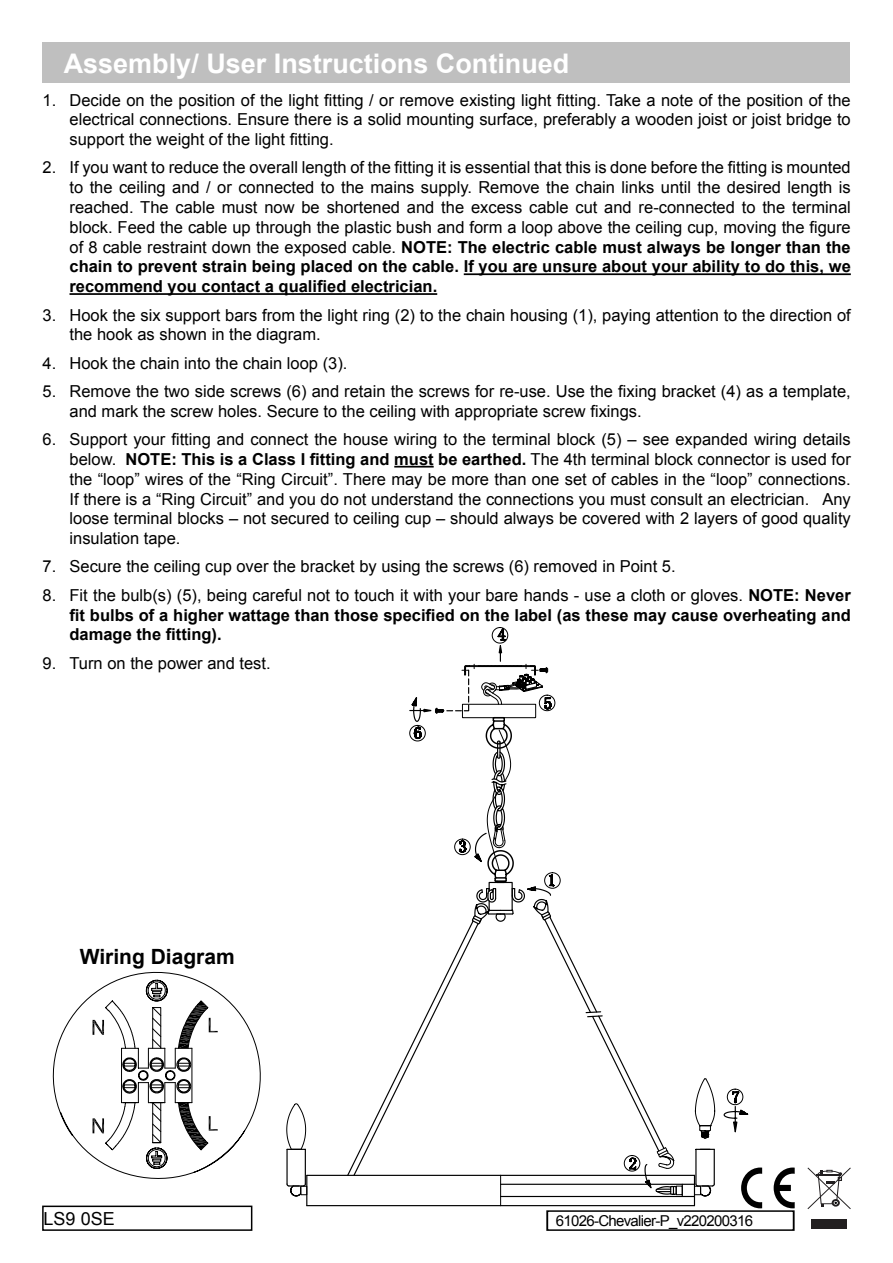
<style>
.page{position:relative;width:893px;height:1263px;background:#fff}
.page>*{position:absolute;margin:0;border:0;box-sizing:border-box;transform-origin:0 0}
.t1{font:700 27px "Arial";color:#fff}
.t2{font:700 21px "Arial";color:#000}
.t3{font:18px "Arial";color:#000}
.t4{font:16.5px/19.8px "Arial";color:#000;text-align:justify}
.t5{font:700 16.5px/19.8px "Arial";color:#000;text-align:justify}
.t6{font:15px "Arial";letter-spacing:-.045em;color:#000}
.s1{font-weight:700}
.s2{font-weight:400}
</style>
<div class="page">
<svg style="left:741px;top:1167px;width:21px;height:41px"></svg>
<svg style="left:774px;top:1167px;width:21px;height:41px"></svg>
<svg style="left:807px;top:1167px;width:44px;height:42px"></svg>
<div style="left:811px;top:1219px;width:36px;height:9px;background:#221f20"></div>
<div style="left:42px;top:1205px;width:210px;height:26px;border:2px solid #000"></div>
<hr style="left:464px;top:273px;width:387px;height:2px;background:#000">
<hr style="left:70px;top:293px;width:367px;height:2px;background:#000">
<div style="left:43px;top:43px;width:807px;height:40px;background:#bfbfbf"></div>
<div style="left:546px;top:1210px;width:248px;height:21px;border:2px solid #000"></div>
<svg style="left:52px;top:971px;width:209px;height:208px"></svg>
<svg style="left:304px;top:1127px;width:81px;height:80px"></svg>
<svg style="left:346px;top:1098px;width:39px;height:79px"></svg>
<hr style="left:694px;top:1175px;width:1px;height:30px;background:#000">
<hr style="left:501px;top:1175px;width:193px;height:1px;background:#000">
<hr style="left:501px;top:1205px;width:193px;height:1px;background:#000">
<hr style="left:714px;top:1149px;width:1px;height:35px;background:#000">
<hr style="left:695px;top:1149px;width:1px;height:35px;background:#000">
<svg style="left:695px;top:1183px;width:20px;height:14px"></svg>
<svg style="left:696px;top:1149px;width:18px;height:1px"></svg>
<hr style="left:286px;top:1149px;width:2px;height:35px;background:#000">
<hr style="left:305px;top:1149px;width:1px;height:35px;background:#000">
<svg style="left:286px;top:1183px;width:21px;height:14px"></svg>
<svg style="left:286px;top:1103px;width:20px;height:47px"></svg>
<hr style="left:501px;top:1196px;width:193px;height:1px;background:#000">
<hr style="left:501px;top:1184px;width:193px;height:1px;background:#000">
<svg style="left:694px;top:1078px;width:55px;height:61px"></svg>
<svg style="left:385px;top:273px;width:298px;height:958px"></svg>
<h1 class="t1" style="left:64px;top:45px;width:507px">Assembly/ User Instructions Continued</h1>
<p class="t4" style="left:70px;top:90px;width:783px;text-indent:-27px">1. Decide on the position of the light fitting / or remove existing light fitting. Take a note of the position of the electrical connections. Ensure there is a solid mounting surface, preferably a wooden joist or joist bridge to support the weight of the light fitting.</p>
<p class="t4" style="left:70px;top:158px;width:783px;text-indent:-27px">2. If you want to reduce the overall length of the fitting it is essential that this is done before the fitting is mounted to the ceiling and / or connected to the mains supply. Remove the chain links until the desired length is reached. The cable must now be shortened and the excess cable cut and re-connected to the terminal block. Feed the cable up through the plastic bush and form a loop above the ceiling cup, moving the figure of 8 cable restraint down the exposed cable. <span class="s1">NOTE: The electric cable must always be longer than the chain to prevent strain being placed on the cable. If you are unsure about your ability to do this, we recommend you contact a qualified electrician.</span></p>
<p class="t4" style="left:70px;top:305px;width:783px;text-indent:-27px">3. Hook the six support bars from the light ring (2) to the chain housing (1), paying attention to the direction of the hook as shown in the diagram.</p>
<p class="t4" style="left:43px;top:353px;width:306px">4. Hook the chain into the chain loop (3).</p>
<p class="t4" style="left:70px;top:381px;width:783px;text-indent:-27px">5. Remove the two side screws (6) and retain the screws for re-use. Use the fixing bracket (4) as a template, and mark the screw holes. Secure to the ceiling with appropriate screw fixings.</p>
<p class="t4" style="left:70px;top:430px;width:783px;text-indent:-27px">6. Support your fitting and connect the house wiring to the terminal block (5) – see expanded wiring details below. <span class="s1">NOTE: This is a Class I fitting and must be earthed.</span> The 4th terminal block connector is used for the “loop” wires of the “Ring Circuit”. There may be more than one set of cables in the “loop” connections.<br>If there is a “Ring Circuit” and you do not understand the connections you must consult an electrician. Any loose terminal blocks – not secured to ceiling cup – should always be covered with 2 layers of good quality insulation tape.</p>
<p class="t4" style="left:43px;top:557px;width:635px">7. Secure the ceiling cup over the bracket by using the screws (6) removed in Point 5.</p>
<p class="t5" style="left:70px;top:585px;width:783px;text-indent:-27px"><span class="s2">8. Fit the bulb(s) (5), being careful not to touch it with your bare hands - use a cloth or gloves.</span> NOTE: Never fit bulbs of a higher wattage than those specified on the label (as these may cause overheating and damage the fitting).</p>
<p class="t4" style="left:43px;top:653px;width:230px">9. Turn on the power and test.</p>
<p class="t2" style="left:80px;top:942px;width:157px">Wiring Diagram</p>
<p class="t3" style="left:44px;top:1207px;width:73px">LS9 0SE</p>
<p class="t6" style="left:556px;top:1211px;width:199px">61026-Chevalier-P_v2 20200316</p>
</div>
